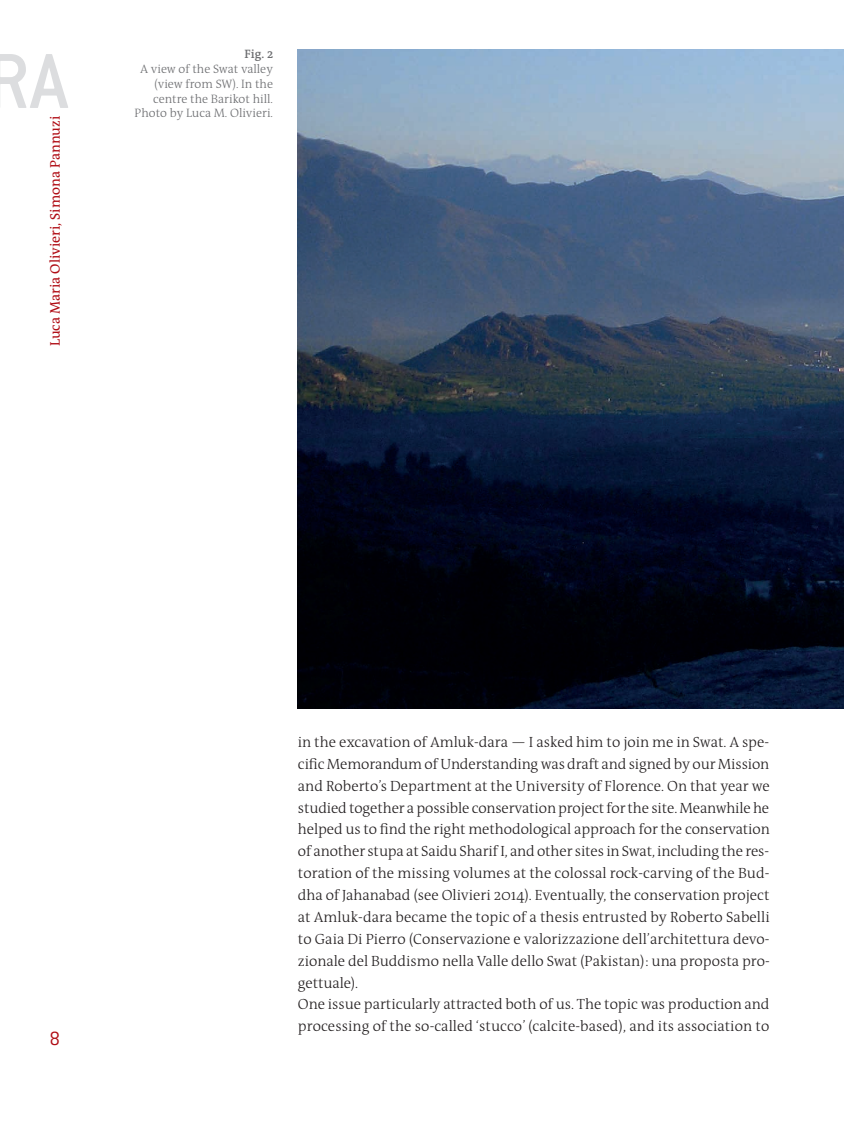
<style>
.page{position:relative;width:844px;height:1141px;background:#fff}
.page>*{position:absolute;margin:0;border:0;box-sizing:border-box;transform-origin:0 0}
.t1{font:500 85.58px "Conduit ITC";color:#dcdddf}
.t2{font:300 21px "Conduit ITC";color:#b00d15}
.t3{font:300 14.88px/21.9px "The Antiqua B3";color:#231f20}
.t4{font:14px "The Antiqua B5";color:#b00d15}
.t5{font:300 12.25px/14.7px "The Antiqua B3";color:#6c6d70;text-align:right}
.t6{font:600 12.25px "The Antiqua B6";color:#6c6d70}
</style>
<div class="page">
<img style="left:298px;top:50px;width:545px;height:659px">
<h1 class="t1" style="left:-14px;top:33px;width:84px">RA</h1>
<p class="t4" style="left:48px;top:346px;width:232px;rotate:-90deg">Luca Maria Olivieri, Simona Pannuzi</p>
<p class="t6" style="left:244px;top:48px;width:30px">Fig. 2</p>
<p class="t5" style="left:135px;top:62px;width:140px">A view of the Swat valley (view from SW). In the centre the Barikot hill.<br>Photo by Luca M. Olivieri.</p>
<h2 class="t2" style="left:50px;top:1027px;width:12px">8</h2>
<p class="t3" style="left:298px;top:732px;width:473px">in the excavation of Amluk-dara — I asked him to join me in Swat. A spe&shy;cific Memorandum of Understanding was draft and signed by our Mission and Roberto’s Department at the University of Florence. On that year we studied together a possible conservation project for the site. Meanwhile he helped us to find the right methodological approach for the conservation of another stupa at Saidu Sharif I, and other sites in Swat, including the res&shy;toration of the missing volumes at the colossal rock-carving of the Bud&shy;dha of Jahanabad (see Olivieri 2014). Eventually, the conservation project at Amluk-dara became the topic of a thesis entrusted by Roberto Sabelli to Gaia Di Pierro (Conservazione e valorizzazione dell’architettura devo&shy;zionale del Buddismo nella Valle dello Swat (Pakistan): una proposta pro&shy;gettuale).<br>One issue particularly attracted both of us. The topic was production and processing of the so-called ‘stucco’ (calcite-based), and its association to</p>
</div>
